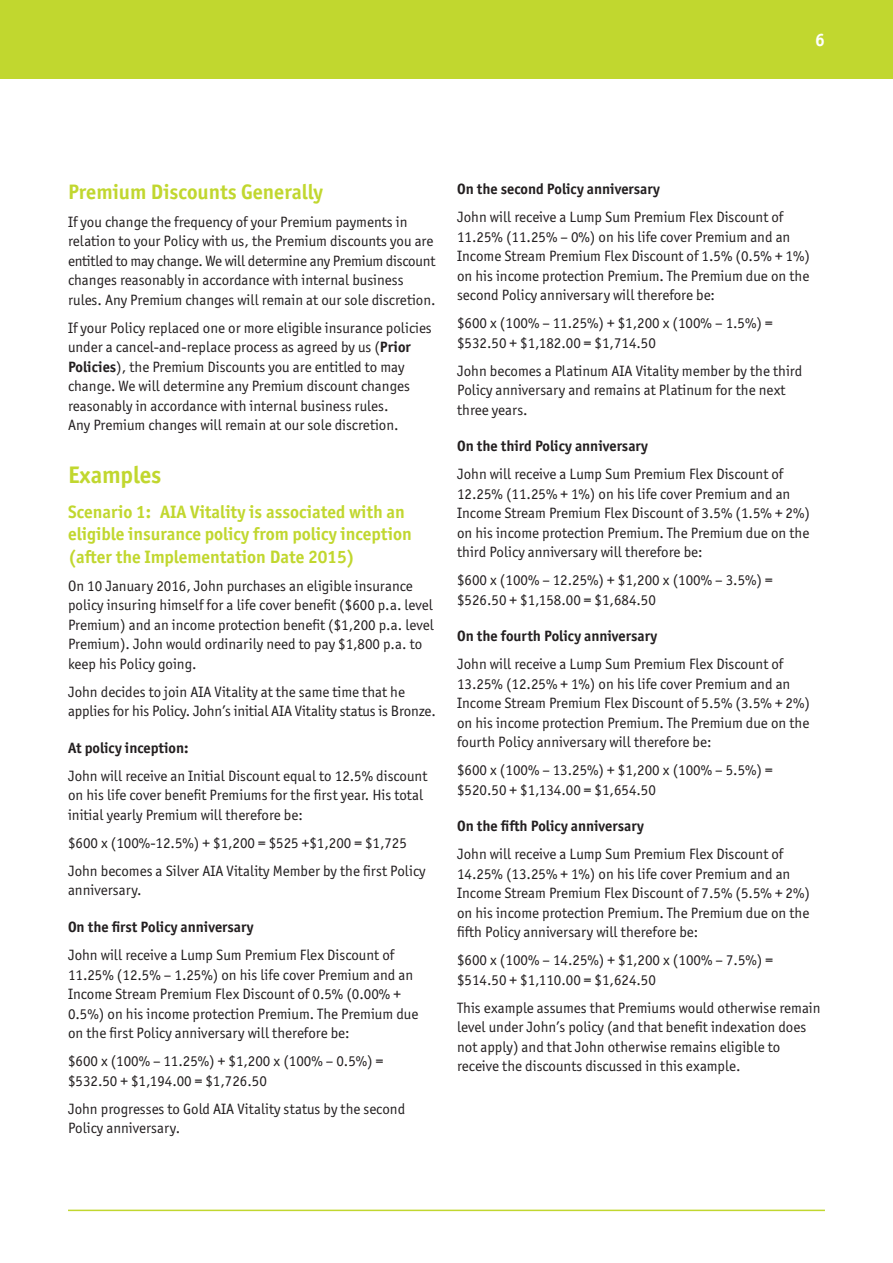
<style>
.page{position:relative;width:893px;height:1263px;background:#fff}
.page>*{position:absolute;margin:0;border:0;box-sizing:border-box;transform-origin:0 0}
.t1{font:700 24px "Officina Sans ITC Pro";color:#c1d72f}
.t2{font:700 21px "Officina Sans ITC Pro";color:#c1d72f}
.t3{font:700 18px/22.5px "Officina Sans ITC Pro";color:#c1d72f}
.t4{font:700 18px "Officina Sans ITC Pro";color:#fff}
.t5{font:15px/19.5px "Officina Sans ITC Pro";color:#231f20}
.t6{font:700 15px "Officina Sans ITC Pro";color:#231f20}
.s1{font-weight:700}
</style>
<div class="page">
<hr style="left:68px;top:1209px;width:757px;height:2px;background:#c1d72f">
<div style="left:0;top:0;width:893px;height:79px;background:#c1d72f"></div>
<p class="t4" style="left:815px;top:29px;width:11px">6</p>
<h2 class="t2" style="left:68px;top:178px;width:256px">Premium Discounts Generally</h2>
<p class="t5" style="left:68px;top:212px;width:369px">If you change the frequency of your Premium payments in relation to your Policy with us, the Premium discounts you are entitled to may change. We will determine any Premium discount changes reasonably in accordance with internal business rules. Any Premium changes will remain at our sole discretion.</p>
<p class="t5" style="left:68px;top:318px;width:365px">If your Policy replaced one or more eligible insurance policies under a cancel-and-replace process as agreed by us (<span class="s1">Prior Policies</span>), the Premium Discounts you are entitled to may change. We will determine any Premium discount changes reasonably in accordance with internal business rules.<br>Any Premium changes will remain at our sole discretion.</p>
<h1 class="t1" style="left:68px;top:460px;width:95px">Examples</h1>
<p class="t3" style="left:68px;top:500px;width:345px">Scenario 1: AIA Vitality is associated with an eligible insurance policy from policy inception (after the Implementation Date 2015)</p>
<p class="t5" style="left:68px;top:576px;width:367px">On 10 January 2016, John purchases an eligible insurance policy insuring himself for a life cover benefit ($600 p.a. level Premium) and an income protection benefit ($1,200 p.a. level Premium). John would ordinarily need to pay $1,800 p.a. to keep his Policy going.</p>
<p class="t5" style="left:68px;top:682px;width:369px">John decides to join AIA Vitality at the same time that he applies for his Policy. John’s initial AIA Vitality status is Bronze.</p>
<p class="t6" style="left:68px;top:738px;width:122px">At policy inception:</p>
<p class="t5" style="left:68px;top:766px;width:361px">John will receive an Initial Discount equal to 12.5% discount on his life cover benefit Premiums for the first year. His total initial yearly Premium will therefore be:</p>
<p class="t5" style="left:68px;top:829px;width:359px;line-height:28px">$600 x (100%-12.5%) + $1,200 = $525 +$1,200 = $1,725<br>John becomes a Silver AIA Vitality Member by the first Policy</p>
<p class="t5" style="left:68px;top:881px;width:75px">anniversary.</p>
<p class="t6" style="left:68px;top:917px;width:187px">On the first Policy anniversary</p>
<p class="t5" style="left:68px;top:945px;width:352px">John will receive a Lump Sum Premium Flex Discount of 11.25% (12.5% – 1.25%) on his life cover Premium and an Income Stream Premium Flex Discount of 0.5% (0.00% + 0.5%) on his income protection Premium. The Premium due on the first Policy anniversary will therefore be:</p>
<p class="t5" style="left:68px;top:1051px;width:317px">$600 x (100% – 11.25%) + $1,200 x (100% – 0.5%) = $532.50 + $1,194.00 = $1,726.50</p>
<p class="t5" style="left:68px;top:1099px;width:339px">John progresses to Gold AIA Vitality status by the second<br>Policy anniversary.</p>
<p class="t6" style="left:457px;top:180px;width:204px">On the second Policy anniversary</p>
<p class="t5" style="left:457px;top:207px;width:354px">John will receive a Lump Sum Premium Flex Discount of 11.25% (11.25% – 0%) on his life cover Premium and an Income Stream Premium Flex Discount of 1.5% (0.5% + 1%) on his income protection Premium. The Premium due on the second Policy anniversary will therefore be:</p>
<p class="t5" style="left:457px;top:313px;width:317px">$600 x (100% – 11.25%) + $1,200 x (100% – 1.5%) = $532.50 + $1,182.00 = $1,714.50</p>
<p class="t5" style="left:457px;top:361px;width:347px">John becomes a Platinum AIA Vitality member by the third<br>Policy anniversary and remains at Platinum for the next three years.</p>
<p class="t6" style="left:457px;top:437px;width:192px">On the third Policy anniversary</p>
<p class="t5" style="left:457px;top:464px;width:354px">John will receive a Lump Sum Premium Flex Discount of 12.25% (11.25% + 1%) on his life cover Premium and an Income Stream Premium Flex Discount of 3.5% (1.5% + 2%) on his income protection Premium. The Premium due on the third Policy anniversary will therefore be:</p>
<p class="t5" style="left:457px;top:570px;width:317px">$600 x (100% – 12.25%) + $1,200 x (100% – 3.5%) = $526.50 + $1,158.00 = $1,684.50</p>
<p class="t6" style="left:457px;top:627px;width:201px">On the fourth Policy anniversary</p>
<p class="t5" style="left:457px;top:654px;width:354px">John will receive a Lump Sum Premium Flex Discount of 13.25% (12.25% + 1%) on his life cover Premium and an Income Stream Premium Flex Discount of 5.5% (3.5% + 2%) on his income protection Premium. The Premium due on the fourth Policy anniversary will therefore be:</p>
<p class="t5" style="left:457px;top:760px;width:317px">$600 x (100% – 13.25%) + $1,200 x (100% – 5.5%) = $520.50 + $1,134.00 = $1,654.50</p>
<p class="t6" style="left:457px;top:817px;width:188px">On the fifth Policy anniversary</p>
<p class="t5" style="left:457px;top:844px;width:354px">John will receive a Lump Sum Premium Flex Discount of 14.25% (13.25% + 1%) on his life cover Premium and an Income Stream Premium Flex Discount of 7.5% (5.5% + 2%) on his income protection Premium. The Premium due on the fifth Policy anniversary will therefore be:</p>
<p class="t5" style="left:457px;top:950px;width:317px">$600 x (100% – 14.25%) + $1,200 x (100% – 7.5%) = $514.50 + $1,110.00 = $1,624.50</p>
<p class="t5" style="left:457px;top:998px;width:365px">This example assumes that Premiums would otherwise remain level under John’s policy (and that benefit indexation does not apply) and that John otherwise remains eligible to receive the discounts discussed in this example.</p>
</div>
